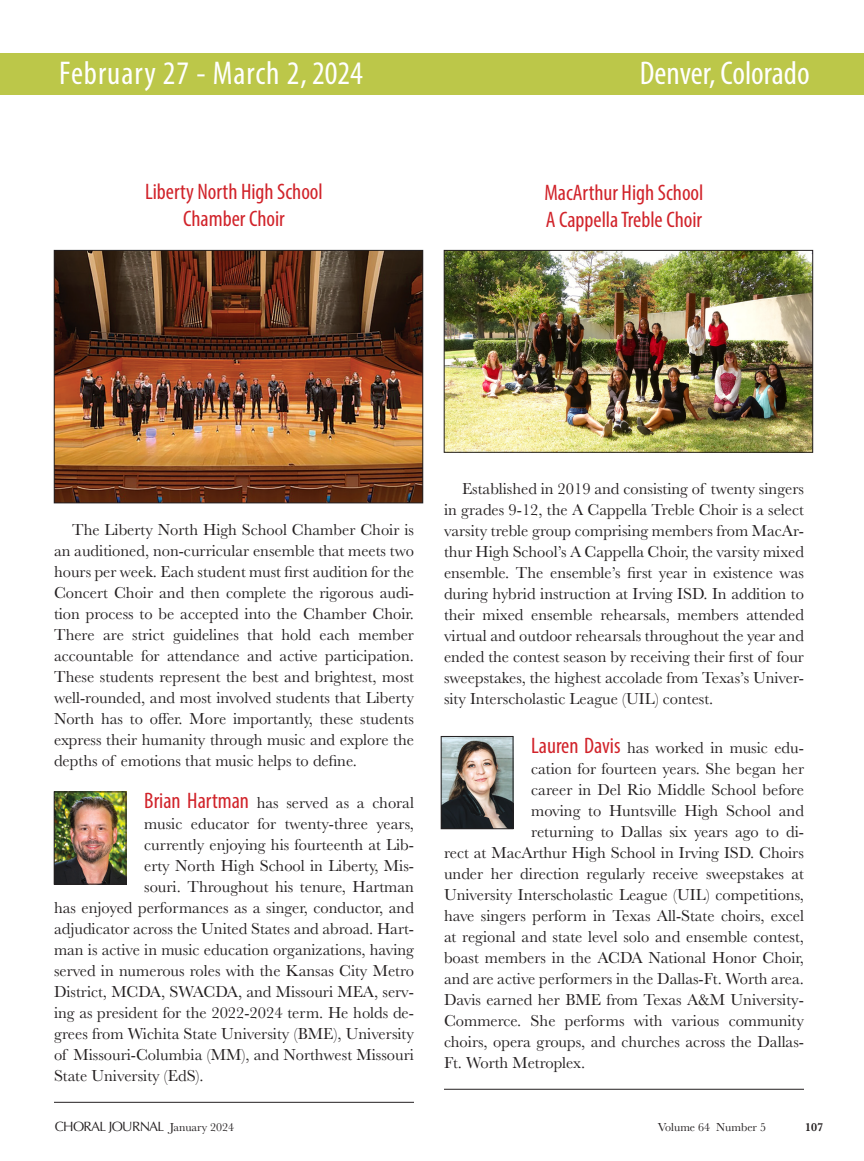
<style>
.page{position:relative;width:864px;height:1161px;background:#fff}
.page>*{position:absolute;margin:0;border:0;box-sizing:border-box;transform-origin:0 0}
.t1{font:condensed 33px "Myriad Pro";letter-spacing:.03em;color:#fff}
.t2{font:condensed 33px "Myriad Pro";color:#fff}
.Conference_Title{font:condensed 22.5px "Myriad Pro";color:#d1232a}
.Body_article_new{font:16.5px/21px "Baskerville";color:#231f20;text-align:justify}
.Conference_Title-2{font:16.5px/21px "Baskerville";color:#231f20;text-align:justify}
.t3{font:13.5px "Optima";letter-spacing:-.05em;color:#231f20}
.t4{font:12px "Baskerville";color:#231f20}
.t5{font:600 12px "Baskerville";color:#231f20}
.s1{font-family:"Myriad Pro";font-stretch:condensed;font-size:22.5px;color:#d1232a}
.s2{font-family:"Baskerville";font-size:12px}
</style>
<div class="page">
<hr style="left:54px;top:1102px;width:360px;height:1px;background:#231f20">
<hr style="left:444px;top:1089px;width:360px;height:1px;background:#231f20">
<div style="left:0;top:53px;width:864px;height:42px;background:#bcc749"></div>
<img style="left:56px;top:252px;width:365px;height:249px">
<div style="left:54px;top:250px;width:369px;height:253px;border:1px solid #231f20"></div>
<img style="left:56px;top:794px;width:68px;height:88px">
<div style="left:54px;top:792px;width:72px;height:92px;border:1px solid #231f20"></div>
<img style="left:446px;top:252px;width:365px;height:199px">
<div style="left:444px;top:250px;width:369px;height:203px;border:1px solid #231f20"></div>
<img style="left:443px;top:738px;width:68px;height:89px">
<div style="left:441px;top:736px;width:72px;height:93px;border:1px solid #231f20"></div>
<h1 class="t1" style="left:59px;top:53px;width:305px">February 27 - March 2, 2024</h1>
<h1 class="t2" style="left:640px;top:53px;width:172px">Denver, Colorado</h1>
<p class="Conference_Title" style="left:145px;top:178px;width:179px">Liberty North High School</p>
<p class="Conference_Title" style="left:183px;top:205px;width:103px">Chamber Choir</p>
<p class="Conference_Title" style="left:544px;top:179px;width:161px">MacArthur High School</p>
<p class="Conference_Title" style="left:546px;top:206px;width:158px">A Cappella Treble Choir</p>
<p class="Body_article_new" style="left:54px;top:520px;width:362px;text-indent:18px">The Liberty North High School Chamber Choir is an auditioned, non-curricular ensemble that meets two hours per week. Each student must first audition for the Concert Choir and then complete the rigorous audi&shy;tion process to be accepted into the Chamber Choir.<br>There are strict guidelines that hold each member accountable for attendance and active participation.<br>These students represent the best and brightest, most well-rounded, and most involved students that Liberty North has to offer. More importantly, these students express their humanity through music and explore the depths of emotions that music helps to define.</p>
<p class="Body_article_new" style="left:144px;top:793px;width:271px"><span class="s1">Brian Hartman</span> has served as a choral</p>
<p class="Body_article_new" style="left:144px;top:814px;width:271px">music educator for twenty-three years,</p>
<p class="Body_article_new" style="left:144px;top:835px;width:271px">currently enjoying his fourteenth at Lib-</p>
<p class="Body_article_new" style="left:144px;top:856px;width:271px">erty North High School in Liberty, Mis-</p>
<p class="Body_article_new" style="left:144px;top:877px;width:271px">souri. Throughout his tenure, Hartman</p>
<p class="Body_article_new" style="left:54px;top:898px;width:361px">has enjoyed performances as a singer, conductor, and</p>
<p class="Body_article_new" style="left:54px;top:919px;width:362px">adjudicator across the United States and abroad. Hart-</p>
<p class="Body_article_new" style="left:54px;top:940px;width:361px">man is active in music education organizations, having</p>
<p class="Body_article_new" style="left:54px;top:961px;width:361px">served in numerous roles with the Kansas City Metro</p>
<p class="Body_article_new" style="left:54px;top:982px;width:362px">District, MCDA, SWACDA, and Missouri MEA, serv-</p>
<p class="Body_article_new" style="left:54px;top:1003px;width:362px">ing as president for the 2022-2024 term. He holds de-</p>
<p class="Body_article_new" style="left:54px;top:1024px;width:361px">grees from Wichita State University (BME), University</p>
<p class="Body_article_new" style="left:54px;top:1045px;width:361px">of Missouri-Columbia (MM), and Northwest Missouri</p>
<p class="Body_article_new" style="left:54px;top:1066px;width:151px">State University (EdS).</p>
<p class="Conference_Title-2" style="left:444px;top:478px;width:362px;text-indent:18px">Established in 2019 and consisting of twenty singers in grades 9-12, the A Cappella Treble Choir is a select varsity treble group comprising members from MacAr&shy;thur High School’s A Cappella Choir, the varsity mixed ensemble. The ensemble’s first year in existence was during hybrid instruction at Irving ISD. In addition to their mixed ensemble rehearsals, members attended virtual and outdoor rehearsals throughout the year and ended the contest season by receiving their first of four sweepstakes, the highest accolade from Texas’s Univer&shy;sity Interscholastic League (UIL) contest.</p>
<p class="Body_article_new" style="left:531px;top:737px;width:274px"><span class="s1">Lauren Davis</span> has worked in music edu-</p>
<p class="Body_article_new" style="left:531px;top:758px;width:274px">cation for fourteen years. She began her</p>
<p class="Body_article_new" style="left:531px;top:779px;width:274px">career in Del Rio Middle School before</p>
<p class="Body_article_new" style="left:531px;top:800px;width:274px">moving to Huntsville High School and</p>
<p class="Body_article_new" style="left:531px;top:821px;width:274px">returning to Dallas six years ago to di-</p>
<p class="Body_article_new" style="left:444px;top:842px;width:362px">rect at MacArthur High School in Irving ISD. Choirs</p>
<p class="Body_article_new" style="left:444px;top:863px;width:362px">under her direction regularly receive sweepstakes at</p>
<p class="Body_article_new" style="left:444px;top:884px;width:361px">University Interscholastic League (UIL) competitions,</p>
<p class="Body_article_new" style="left:444px;top:905px;width:362px">have singers perform in Texas All-State choirs, excel</p>
<p class="Body_article_new" style="left:444px;top:926px;width:362px">at regional and state level solo and ensemble contest,</p>
<p class="Body_article_new" style="left:444px;top:947px;width:361px">boast members in the ACDA National Honor Choir,</p>
<p class="Body_article_new" style="left:444px;top:968px;width:362px">and are active performers in the Dallas-Ft. Worth area.</p>
<p class="Body_article_new" style="left:444px;top:989px;width:361px">Davis earned her BME from Texas A&amp;M University-</p>
<p class="Body_article_new" style="left:444px;top:1010px;width:361px">Commerce. She performs with various community</p>
<p class="Body_article_new" style="left:444px;top:1031px;width:362px">choirs, opera groups, and churches across the Dallas-</p>
<p class="Body_article_new" style="left:444px;top:1052px;width:143px">Ft. Worth Metroplex.</p>
<p class="t3" style="left:55px;top:1119px;width:181px">CHORAL JOURNAL <span class="s2">January 2024</span></p>
<p class="t4" style="left:658px;top:1120px;width:110px">Volume 64 Number 5</p>
<p class="t5" style="left:805px;top:1119px;width:19px">107</p>
</div>
